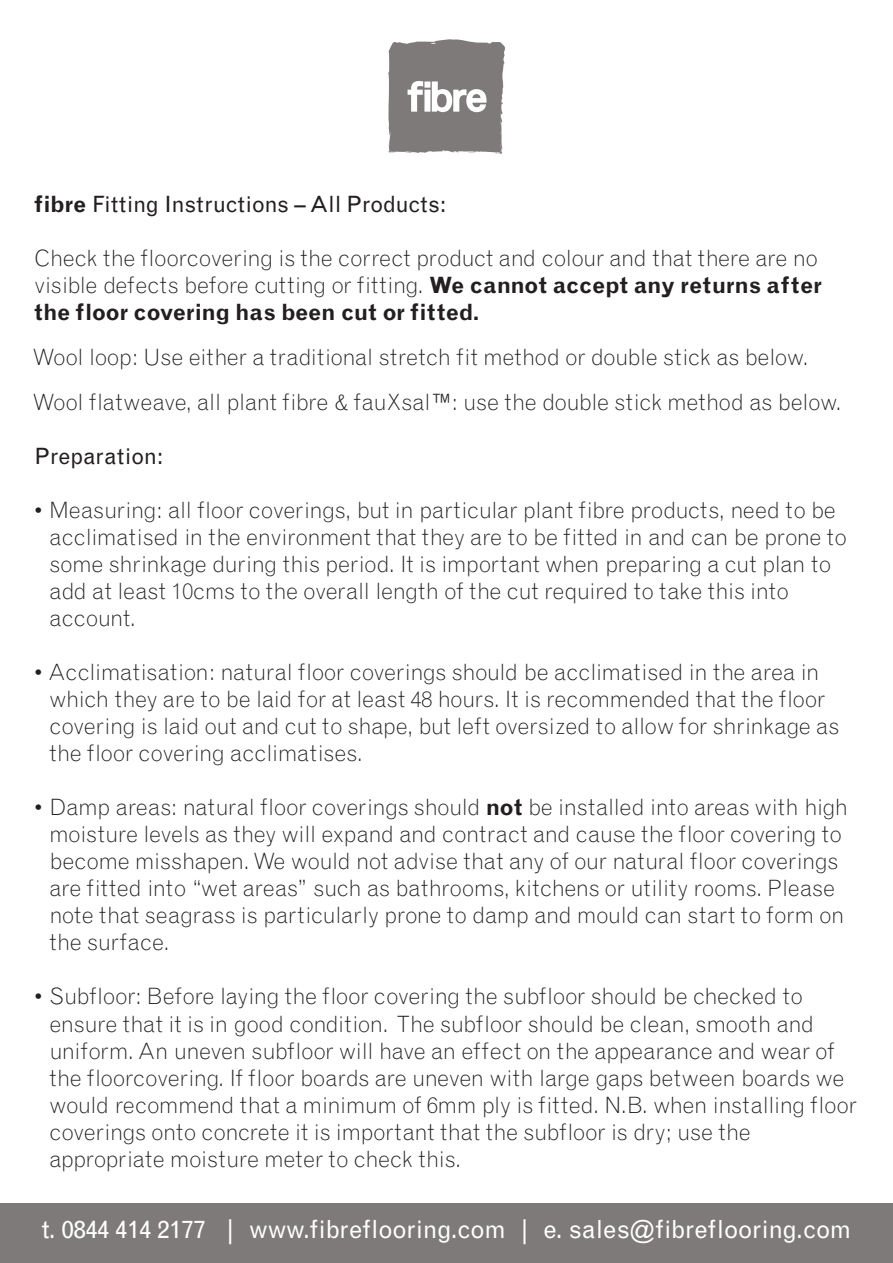
<style>
.page{position:relative;width:893px;height:1263px;background:#fff}
.page>*{position:absolute;margin:0;border:0;box-sizing:border-box;transform-origin:0 0}
.t1{font:25.05px "Grotesque";color:#fff}
.t2{font:300 22.5px/27px "Grotesque";letter-spacing:-.01em;color:#231f20}
.t3{font:22.5px "Grotesque";color:#231f20}
.s1{font-weight:700}
</style>
<div class="page">
<svg style="left:388px;top:39px;width:117px;height:115px"></svg>
<div style="left:0;top:1203px;width:893px;height:60px;background:#7d7a79"></div>
<p class="t3" style="left:34px;top:191px;width:413px"><span class="s1">fibre</span> Fitting Instructions – All Products:</p>
<p class="t2" style="left:34px;top:245px;width:789px">Check the floorcovering is the correct product and colour and that there are no visible defects before cutting or fitting. <span class="s1">We cannot accept any returns after the floor covering has been cut or fitted.</span></p>
<p class="t2" style="left:33px;top:335px;width:810px;line-height:45px">Wool loop: Use either a traditional stretch fit method or double stick as below.<br>Wool flatweave, all plant fibre &amp; fauXsal™: use the double stick method as below.</p>
<p class="t3" style="left:34px;top:443px;width:130px">Preparation:</p>
<p class="t2" style="left:49px;top:497px;width:799px;text-indent:-16px">• Measuring: all floor coverings, but in particular plant fibre products, need to be acclimatised in the environment that they are to be fitted in and can be prone to some shrinkage during this period. It is important when preparing a cut plan to add at least 10cms to the overall length of the cut required to take this into account.</p>
<p class="t2" style="left:49px;top:659px;width:791px;text-indent:-16px">• Acclimatisation: natural floor coverings should be acclimatised in the area in which they are to be laid for at least 48 hours. It is recommended that the floor covering is laid out and cut to shape, but left oversized to allow for shrinkage as the floor covering acclimatises.</p>
<p class="t2" style="left:49px;top:794px;width:800px;text-indent:-16px">• Damp areas: natural floor coverings should <span class="s1">not</span> be installed into areas with high moisture levels as they will expand and contract and cause the floor covering to become misshapen. We would not advise that any of our natural floor coverings are fitted into “wet areas” such as bathrooms, kitchens or utility rooms. Please note that seagrass is particularly prone to damp and mould can start to form on the surface.</p>
<p class="t2" style="left:49px;top:983px;width:809px;text-indent:-16px">• Subfloor: Before laying the floor covering the subfloor should be checked to ensure that it is in good condition. The subfloor should be clean, smooth and uniform. An uneven subfloor will have an effect on the appearance and wear of the floorcovering. If floor boards are uneven with large gaps between boards we would recommend that a minimum of 6mm ply is fitted. N.B. when installing floor coverings onto concrete it is important that the subfloor is dry; use the appropriate moisture meter to check this.</p>
<p class="t1" style="left:42px;top:1215px;width:811px">t. 0844 414 2177 | www.fibreflooring.com | e. sales@fibreflooring.com</p>
</div>
